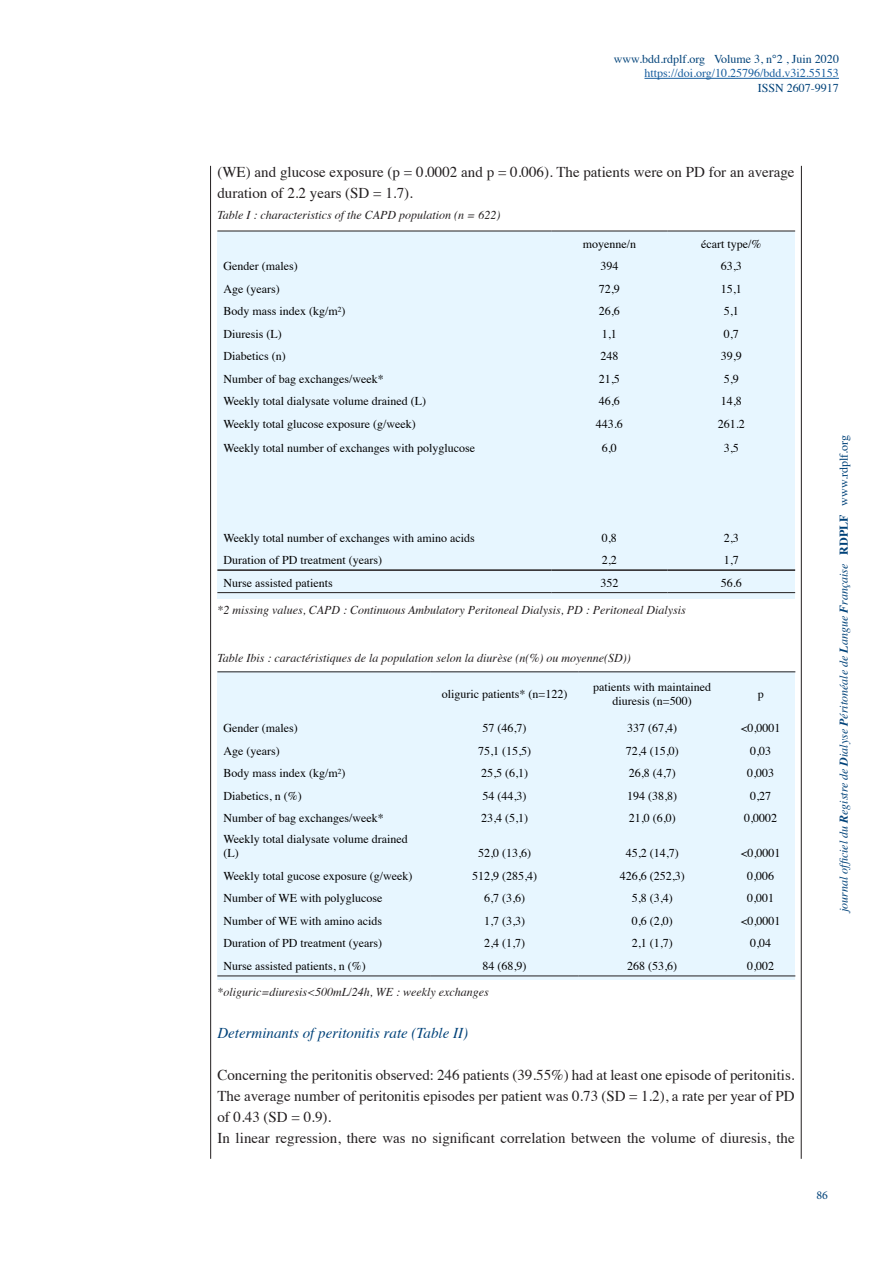
<style>
.page{position:relative;width:893px;height:1263px;background:#fff}
.page>*{position:absolute;margin:0;border:0;box-sizing:border-box;transform-origin:0 0}
.Body_Text{font:15px/21px "Times";color:#231f20}
.Body_Text-2{font:italic 15px "Times";color:#004279}
.t1{font:12px/14.4px "Times";color:#000;text-align:center}
.t2{font:italic 12px "Times";color:#231f20}
.t3{font:italic 12px "Times";color:#004279}
.t4{font:12px "Times";color:#004279}
.t5{font:12px "Times";color:#175d9e}
.t6{font:12px "Minion Pro";color:#004279}
.s1{font-weight:700}
.s2{font-weight:700;font-style:normal}
.s3{font-style:normal}
</style>
<div class="page">
<hr style="left:644px;top:78px;width:195px;height:1px;background:#175d9e">
<hr style="left:210px;top:166px;width:1px;height:993px;background:#231f20">
<hr style="left:801px;top:166px;width:1px;height:993px;background:#231f20">
<div style="left:217px;top:231px;width:578px;height:368px;background:#e7f6ff"></div>
<hr style="left:217px;top:569px;width:334px;height:2px;background:#231f20">
<hr style="left:551px;top:569px;width:116px;height:2px;background:#231f20">
<hr style="left:667px;top:569px;width:128px;height:2px;background:#231f20">
<hr style="left:217px;top:231px;width:334px;height:1px;background:#231f20">
<hr style="left:551px;top:231px;width:116px;height:1px;background:#231f20">
<hr style="left:667px;top:231px;width:128px;height:1px;background:#231f20">
<hr style="left:217px;top:592px;width:334px;height:1px;background:#231f20">
<hr style="left:551px;top:592px;width:116px;height:1px;background:#231f20">
<hr style="left:667px;top:592px;width:128px;height:1px;background:#231f20">
<div style="left:217px;top:671px;width:578px;height:308px;background:#e7f6ff"></div>
<hr style="left:217px;top:671px;width:214px;height:1px;background:#231f20">
<hr style="left:431px;top:671px;width:147px;height:1px;background:#231f20">
<hr style="left:578px;top:671px;width:148px;height:1px;background:#231f20">
<hr style="left:726px;top:671px;width:69px;height:1px;background:#231f20">
<hr style="left:217px;top:975px;width:214px;height:1px;background:#231f20">
<hr style="left:431px;top:975px;width:147px;height:1px;background:#231f20">
<hr style="left:578px;top:975px;width:148px;height:1px;background:#231f20">
<hr style="left:726px;top:975px;width:69px;height:1px;background:#231f20">
<p class="t4" style="left:614px;top:48px;width:227px">www.bdd.rdplf.org Volume 3, n°2 , Juin 2020</p>
<p class="t5" style="left:644px;top:62px;width:196px">https://doi.org/10.25796/bdd.v3i2.55153</p>
<p class="t4" style="left:758px;top:77px;width:82px">ISSN 2607-9917</p>
<p class="Body_Text" style="left:217px;top:160px;width:579px">(WE) and glucose exposure (p = 0.0002 and p = 0.006). The patients were on PD for an average duration of 2.2 years (SD = 1.7).</p>
<p class="t2" style="left:217px;top:204px;width:284px">Table I : characteristics of the CAPD population (n = 622)</p>
<p class="t1" style="left:583px;top:235px;width:55px">moyenne/n</p>
<p class="t1" style="left:701px;top:235px;width:62px">écart type/%</p>
<p class="t1" style="left:223px;top:258px;width:76px">Gender (males)</p>
<p class="t1" style="left:600px;top:258px;width:19px">394</p>
<p class="t1" style="left:721px;top:258px;width:22px">63,3</p>
<p class="t1" style="left:223px;top:280px;width:58px">Age (years)</p>
<p class="t1" style="left:599px;top:280px;width:22px">72,9</p>
<p class="t1" style="left:721px;top:280px;width:22px">15,1</p>
<p class="t1" style="left:223px;top:303px;width:123px">Body mass index (kg/m²)</p>
<p class="t1" style="left:599px;top:303px;width:22px">26,6</p>
<p class="t1" style="left:724px;top:303px;width:16px">5,1</p>
<p class="t1" style="left:223px;top:325px;width:60px">Diuresis (L)</p>
<p class="t1" style="left:602px;top:325px;width:16px">1,1</p>
<p class="t1" style="left:724px;top:325px;width:16px">0,7</p>
<p class="t1" style="left:223px;top:348px;width:64px">Diabetics (n)</p>
<p class="t1" style="left:600px;top:348px;width:19px">248</p>
<p class="t1" style="left:721px;top:348px;width:22px">39,9</p>
<p class="t1" style="left:223px;top:370px;width:162px">Number of bag exchanges/week*</p>
<p class="t1" style="left:599px;top:370px;width:22px">21,5</p>
<p class="t1" style="left:724px;top:370px;width:16px">5,9</p>
<p class="t1" style="left:223px;top:393px;width:204px">Weekly total dialysate volume drained (L)</p>
<p class="t1" style="left:599px;top:393px;width:22px">46,6</p>
<p class="t1" style="left:721px;top:393px;width:22px">14,8</p>
<p class="t1" style="left:223px;top:415px;width:194px">Weekly total glucose exposure (g/week)</p>
<p class="t1" style="left:596px;top:415px;width:28px">443.6</p>
<p class="t1" style="left:718px;top:415px;width:28px">261.2</p>
<p class="t1" style="left:223px;top:440px;width:253px">Weekly total number of exchanges with polyglucose</p>
<p class="t1" style="left:602px;top:440px;width:16px">6,0</p>
<p class="t1" style="left:724px;top:440px;width:16px">3,5</p>
<p class="t1" style="left:223px;top:529px;width:253px">Weekly total number of exchanges with amino acids</p>
<p class="t1" style="left:602px;top:529px;width:16px">0,8</p>
<p class="t1" style="left:724px;top:529px;width:16px">2,3</p>
<p class="t1" style="left:223px;top:552px;width:160px">Duration of PD treatment (years)</p>
<p class="t1" style="left:602px;top:552px;width:16px">2,2</p>
<p class="t1" style="left:724px;top:552px;width:16px">1,7</p>
<p class="t1" style="left:223px;top:574px;width:111px">Nurse assisted patients</p>
<p class="t1" style="left:600px;top:574px;width:19px">352</p>
<p class="t1" style="left:721px;top:574px;width:22px">56.6</p>
<p class="t2" style="left:217px;top:600px;width:470px">*2 missing values, CAPD : Continuous Ambulatory Peritoneal Dialysis, PD : Peritoneal Dialysis</p>
<p class="t2" style="left:217px;top:648px;width:415px">Table Ibis : caractéristiques de la population selon la diurèse (n(%) ou moyenne(SD))</p>
<p class="t1" style="left:442px;top:686px;width:127px">oliguric patients* (n=122)</p>
<p class="t1" style="left:593px;top:679px;width:119px">patients with maintained diuresis (n=500)</p>
<p class="t1" style="left:758px;top:686px;width:7px">p</p>
<p class="t1" style="left:223px;top:720px;width:76px">Gender (males)</p>
<p class="t1" style="left:483px;top:720px;width:45px">57 (46,7)</p>
<p class="t1" style="left:627px;top:720px;width:51px">337 (67,4)</p>
<p class="t1" style="left:741px;top:720px;width:41px">&lt;0,0001</p>
<p class="t1" style="left:223px;top:742px;width:58px">Age (years)</p>
<p class="t1" style="left:478px;top:742px;width:54px">75,1 (15,5)</p>
<p class="t1" style="left:626px;top:742px;width:54px">72,4 (15,0)</p>
<p class="t1" style="left:750px;top:742px;width:22px">0,03</p>
<p class="t1" style="left:223px;top:765px;width:123px">Body mass index (kg/m²)</p>
<p class="t1" style="left:481px;top:765px;width:48px">25,5 (6,1)</p>
<p class="t1" style="left:629px;top:765px;width:48px">26,8 (4,7)</p>
<p class="t1" style="left:747px;top:765px;width:28px">0,003</p>
<p class="t1" style="left:223px;top:787px;width:80px">Diabetics, n (%)</p>
<p class="t1" style="left:483px;top:787px;width:45px">54 (44,3)</p>
<p class="t1" style="left:627px;top:787px;width:51px">194 (38,8)</p>
<p class="t1" style="left:750px;top:787px;width:22px">0,27</p>
<p class="t1" style="left:223px;top:810px;width:162px">Number of bag exchanges/week*</p>
<p class="t1" style="left:481px;top:810px;width:48px">23,4 (5,1)</p>
<p class="t1" style="left:629px;top:810px;width:48px">21,0 (6,0)</p>
<p class="t1" style="left:744px;top:810px;width:34px">0,0002</p>
<p class="t1" style="left:223px;top:831px;width:186px;text-align:left">Weekly total dialysate volume drained (L)</p>
<p class="t1" style="left:478px;top:845px;width:54px">52,0 (13,6)</p>
<p class="t1" style="left:626px;top:845px;width:54px">45,2 (14,7)</p>
<p class="t1" style="left:741px;top:845px;width:41px">&lt;0,0001</p>
<p class="t1" style="left:223px;top:868px;width:190px">Weekly total gucose exposure (g/week)</p>
<p class="t1" style="left:472px;top:868px;width:66px">512,9 (285,4)</p>
<p class="t1" style="left:620px;top:868px;width:66px">426,6 (252,3)</p>
<p class="t1" style="left:747px;top:868px;width:28px">0,006</p>
<p class="t1" style="left:223px;top:890px;width:161px">Number of WE with polyglucose</p>
<p class="t1" style="left:484px;top:890px;width:42px">6,7 (3,6)</p>
<p class="t1" style="left:632px;top:890px;width:42px">5,8 (3,4)</p>
<p class="t1" style="left:747px;top:890px;width:28px">0,001</p>
<p class="t1" style="left:223px;top:913px;width:160px">Number of WE with amino acids</p>
<p class="t1" style="left:484px;top:913px;width:42px">1,7 (3,3)</p>
<p class="t1" style="left:632px;top:913px;width:42px">0,6 (2,0)</p>
<p class="t1" style="left:741px;top:913px;width:41px">&lt;0,0001</p>
<p class="t1" style="left:223px;top:935px;width:160px">Duration of PD treatment (years)</p>
<p class="t1" style="left:484px;top:935px;width:42px">2,4 (1,7)</p>
<p class="t1" style="left:632px;top:935px;width:42px">2,1 (1,7)</p>
<p class="t1" style="left:750px;top:935px;width:22px">0,04</p>
<p class="t1" style="left:223px;top:958px;width:144px">Nurse assisted patients, n (%)</p>
<p class="t1" style="left:483px;top:958px;width:45px">84 (68,9)</p>
<p class="t1" style="left:627px;top:958px;width:51px">268 (53,6)</p>
<p class="t1" style="left:747px;top:958px;width:28px">0,002</p>
<p class="t2" style="left:217px;top:981px;width:273px">*oliguric=diuresis&lt;500mL/24h, WE : weekly exchanges</p>
<p class="Body_Text-2" style="left:217px;top:1020px;width:252px">Determinants of peritonitis rate (Table II)</p>
<p class="Body_Text" style="left:217px;top:1063px;width:579px;text-align:justify">Concerning the peritonitis observed: 246 patients (39.55%) had at least one episode of peritonitis.<br>The average number of peritonitis episodes per patient was 0.73 (SD = 1.2), a rate per year of PD of 0.43 (SD = 0.9).</p>
<p class="Body_Text" style="left:217px;top:1126px;width:579px">In linear regression, there was no significant correlation between the volume of diuresis, the</p>
<p class="t3" style="left:833px;top:912px;width:478px;rotate:-90deg">journal officiel du <span class="s1">R</span>egistre de <span class="s1">D</span>ialyse <span class="s1">P</span>éritonéale de <span class="s1">L</span>angue <span class="s1">F</span>rançaise <span class="s2">RDPLF</span> <span class="s3">www.rdplf.org</span></p>
<p class="t6" style="left:816px;top:1187px;width:13px">86</p>
</div>
